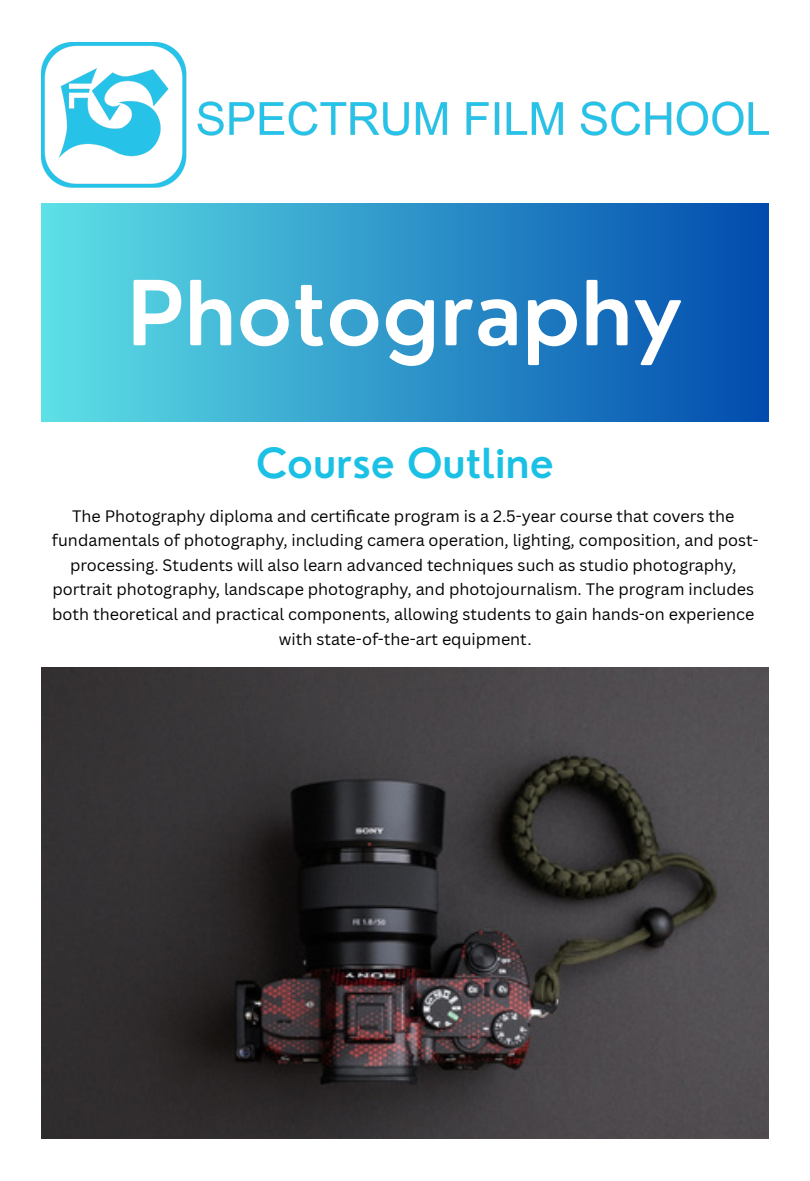
<style>
.page{position:relative;width:810px;height:1181px;background:#fff}
.page>*{position:absolute;margin:0;border:0;box-sizing:border-box;transform-origin:0 0}
.t1{font:600 87.15px "Nourd";color:#fff}
.t2{font:600 40.35px "Nourd";color:#1bc1e5}
.t3{font:16.2px/24.6px "Canva Sans";color:#000;text-align:center}
</style>
<div class="page">
<img style="left:42px;top:42px;width:726px;height:145px">
<div style="left:42px;top:203px;width:726px;height:218px;background:linear-gradient(to right,#5de0e6,#014bad)"></div>
<img style="left:42px;top:668px;width:726px;height:470px">
<p class="t1" style="left:127px;top:258px;width:557px">Photography</p>
<h1 class="t2" style="left:256px;top:438px;width:299px">Course Outline</h1>
<p class="t3" style="left:52px;top:503px;width:708px">The Photography diploma and certifi cate program is a 2.5-year course that covers the fundamentals of photography, including camera operation, lighting, composition, and post&shy;processing. Students will also learn advanced techniques such as studio photography, portrait photography, landscape photography, and photojournalism. The program includes both theoretical and practical components, allowing students to gain hands-on experience with state-of-the-art equipment.</p>
</div>
